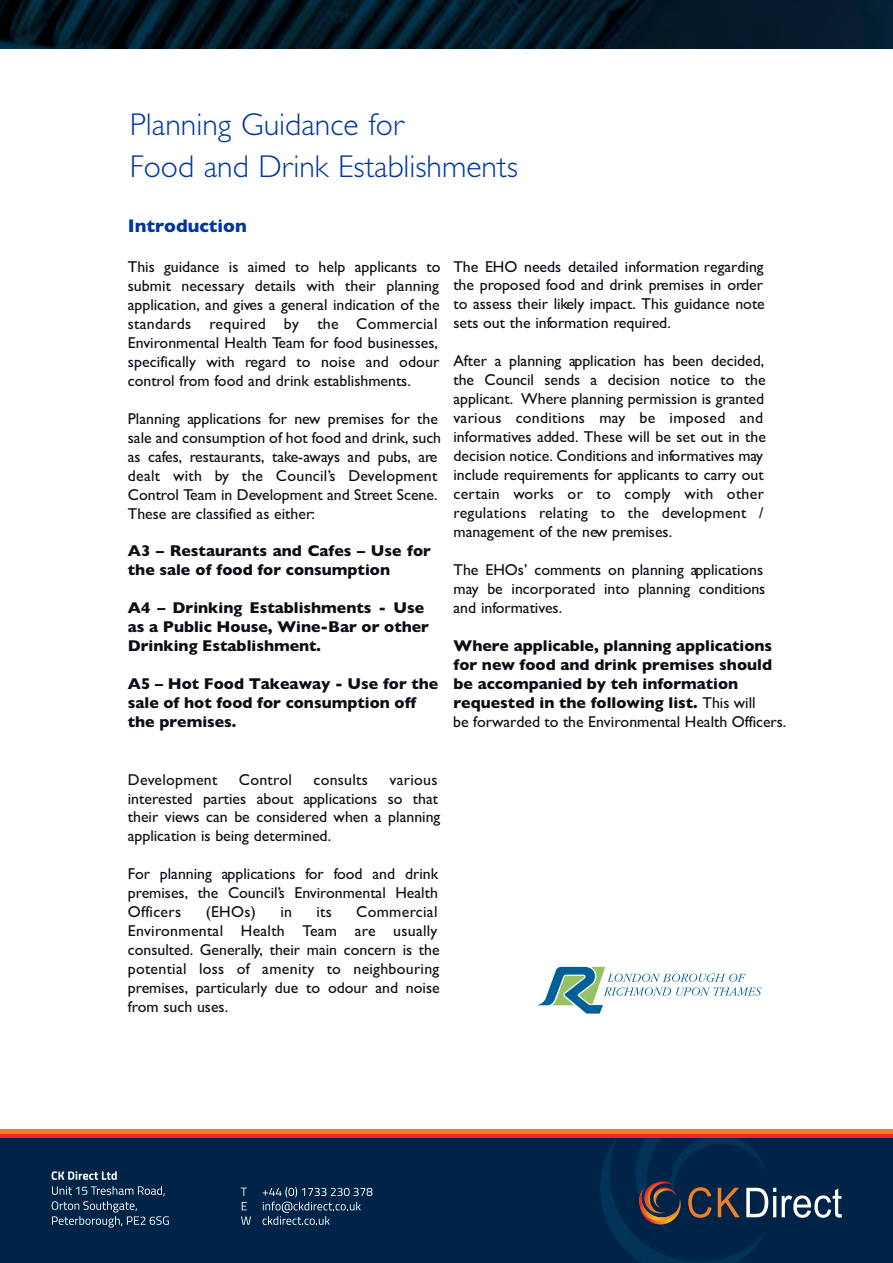
<style>
.page{position:relative;width:893px;height:1263px;background:#fff}
.page>*{position:absolute;margin:0;border:0;box-sizing:border-box;transform-origin:0 0}
.t1{font:300 31.65px/42.2px "Gill Sans";color:#0036a0}
.t2{font:700 18.45px "Gill Sans";color:#0036a0}
.t3{font:15.75px/19px "Gill Sans";color:#0e0b15}
.t4{font:700 15.75px/19px "Gill Sans";color:#0e0b15}
.t5{font:15.75px "Gill Sans";letter-spacing:.02em;color:#0e0b15}
.s1{font-weight:400}
</style>
<div class="page">
<img style="left:0;top:0;width:893px;height:48px">
<div style="left:0;top:1137px;width:893px;height:126px;background:#002447"></div>
<svg style="left:52px;top:1171px;width:65px;height:9px"></svg>
<svg style="left:52px;top:1186px;width:117px;height:41px"></svg>
<svg style="left:241px;top:1187px;width:6px;height:9px"></svg>
<svg style="left:242px;top:1202px;width:5px;height:8px"></svg>
<svg style="left:241px;top:1216px;width:10px;height:9px"></svg>
<svg style="left:263px;top:1187px;width:109px;height:38px"></svg>
<svg style="left:782px;top:1188px;width:60px;height:30px"></svg>
<svg style="left:600px;top:1138px;width:176px;height:125px"></svg>
<div style="left:0;top:1129px;width:893px;height:5px;background:#f47d23"></div>
<hr style="left:0;top:1134px;width:893px;height:4px;background:#ee2a25">
<svg style="left:537px;top:967px;width:224px;height:47px"></svg>
<p class="t1" style="left:130px;top:102px;width:389px">Planning Guidance for<br>Food and Drink Establishments</p>
<p class="t2" style="left:128px;top:212px;width:120px">Introduction</p>
<p class="t3" style="left:128px;top:257px;width:314px">This guidance is aimed to help applicants to submit necessary details with their planning application, and gives a general indication of the standards required by the Commercial Environmental Health Team for food businesses, specifically with regard to noise and odour control from food and drink establishments.</p>
<p class="t3" style="left:128px;top:409px;width:315px">Planning applications for new premises for the sale and consumption of hot food and drink, such as cafes, restaurants, take-aways and pubs, are dealt with by the Council’s Development Control Team in Development and Street Scene.<br>These are classified as either:</p>
<p class="t4" style="left:128px;top:541px;width:305px">A3 – Restaurants and Cafes – Use for the sale of food for consumption</p>
<p class="t4" style="left:128px;top:598px;width:303px">A4 – Drinking Establishments - Use as a Public House, Wine-Bar or other<br>Drinking Establishment.</p>
<p class="t4" style="left:128px;top:674px;width:312px">A5 – Hot Food Takeaway - Use for the sale of hot food for consumption off the premises.</p>
<p class="t3" style="left:453px;top:256px;width:313px;text-align:justify">The EHO needs detailed information regarding the proposed food and drink premises in order to assess their likely impact. This guidance note sets out the information required.</p>
<p class="t3" style="left:453px;top:351px;width:314px">After a planning application has been decided, the Council sends a decision notice to the applicant. Where planning permission is granted various conditions may be imposed and informatives added. These will be set out in the decision notice. Conditions and informatives may include requirements for applicants to carry out certain works or to comply with other regulations relating to the development / management of the new premises.</p>
<p class="t3" style="left:453px;top:560px;width:313px">The EHOs’ comments on planning applications may be incorporated into planning conditions and informatives.</p>
<p class="t4" style="left:453px;top:636px;width:335px">Where applicable, planning applications for new food and drink premises should be accompanied by teh information requested in the following list. <span class="s1">This will<br>be forwarded to the Environmental Health Officers.</span></p>
<p class="t5" style="left:128px;top:770px;width:91px">Development</p>
<p class="t5" style="left:239px;top:770px;width:55px">Control</p>
<p class="t5" style="left:313px;top:770px;width:56px">consults</p>
<p class="t3" style="left:128px;top:769px;width:314px;text-indent:262px">various interested parties about applications so that their views can be considered when a planning application is being determined.</p>
<p class="t3" style="left:128px;top:864px;width:312px;text-align:justify">For planning applications for food and drink premises, the Council’s Environmental Health Officers</p>
<p class="t3" style="left:128px;top:902px;width:313px;text-indent:228px">Commercial Environmental Health Team are usually consulted. Generally, their main concern is the potential loss of amenity to neighbouring premises, particularly due to odour and noise from such uses.</p>
<p class="t3" style="left:206px;top:902px;width:52px">(EHOs)</p>
<p class="t3" style="left:280px;top:902px;width:13px">in</p>
<p class="t3" style="left:316px;top:902px;width:17px">its</p>
</div>
